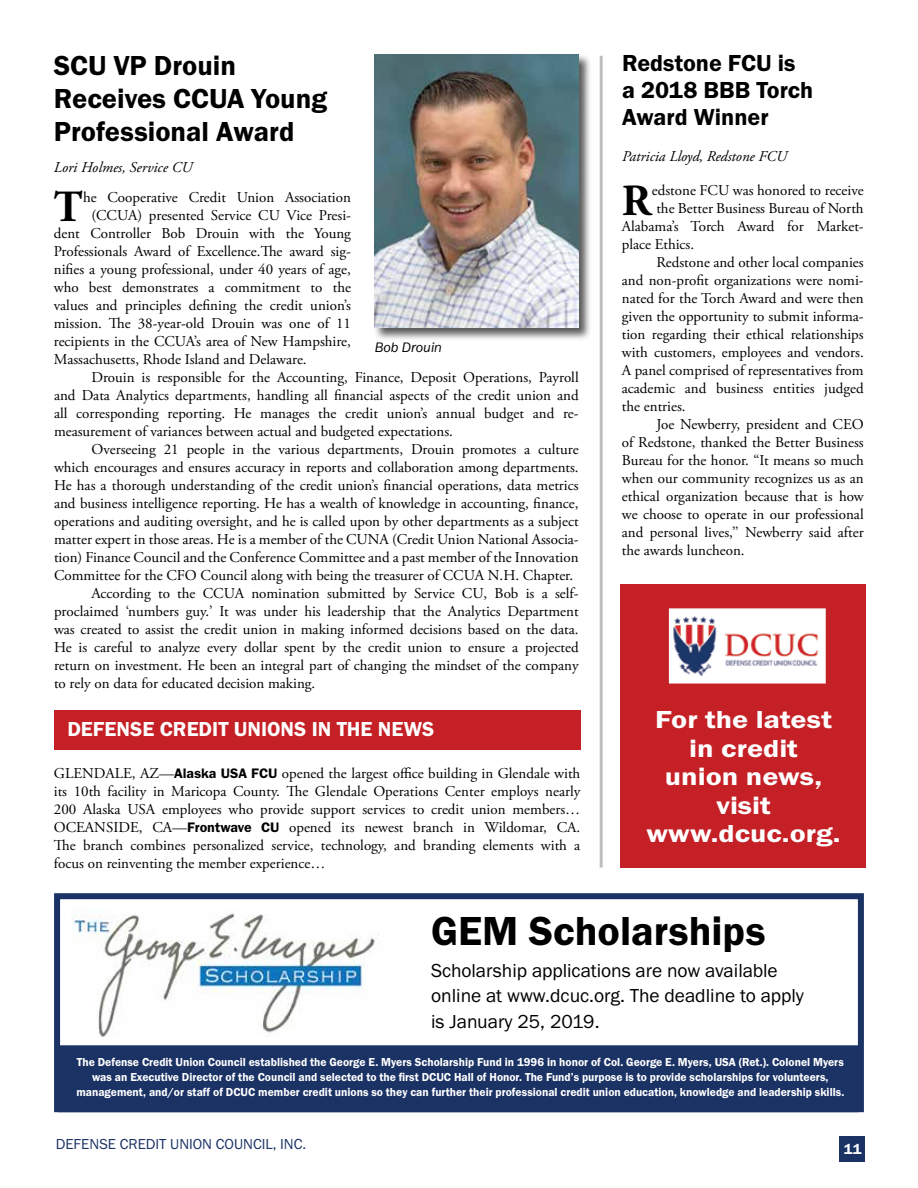
<style>
.page{position:relative;width:918px;height:1188px;background:#fff}
.page>*{position:absolute;margin:0;border:0;box-sizing:border-box;transform-origin:0 0}
.t1{font:700 44.55px "Adobe Garamond Pro";color:#000}
.t2{font:600 42px "Franklin Gothic FS";color:#000}
.t3{font:600 28.5px/33px "Franklin Gothic FS";color:#000}
.t4{font:600 25.5px/28.5px "Franklin Gothic FS";color:#fff;text-align:center;scale:1.18 1}
.t5{font:600 24px/27px "Franklin Gothic FS";color:#000}
.t6{font:600 21px "Franklin Gothic FS";color:#fff}
.t7{font:19.5px/25.5px "Franklin Gothic FS";letter-spacing:-.005em;color:#000}
.t8{font:15px/18px "Adobe Garamond Pro";color:#000;text-align:justify}
.t9{font:italic 15px "Adobe Garamond Pro";color:#000}
.t10{font:15px "Franklin Gothic FS";color:#1b3265}
.t11{font:600 15px "Franklin Gothic FS";color:#fff}
.t12{font:italic 14.25px "Franklin Gothic FS";color:#000}
.t13{font:600 12px/15px "Franklin Gothic FS";color:#fff;text-align:center;scale:.96 1}
.s1{font-family:"Franklin Gothic FS";font-weight:600;font-size:14.25px}
</style>
<div class="page">
<div style="left:54px;top:893px;width:810px;height:219px;border:6px solid #1b3265"></div>
<div style="left:839px;top:1136px;width:26px;height:26px;background:#1b3265"></div>
<hr style="left:600px;top:56px;width:3px;height:812px;background:#bcbec0">
<div style="left:373px;top:53px;width:219px;height:288px;background:#000;opacity:.65"></div>
<img style="left:374px;top:54px;width:205px;height:274px">
<div style="left:58px;top:1045px;width:801px;height:67px;background:#1b3265"></div>
<img style="left:73px;top:913px;width:306px;height:124px">
<div style="left:54px;top:710px;width:526px;height:40px;background:#c42026"></div>
<div style="left:621px;top:584px;width:245px;height:284px;background:#c42026"></div>
<img style="left:673px;top:612px;width:149px;height:68px">
<div style="left:669px;top:608px;width:157px;height:76px;border:3px solid #fff"></div>
<h3 class="t3" style="left:54px;top:49px;width:275px">SCU VP Drouin<br>Receives CCUA Young<br>Professional Award</h3>
<p class="t9" style="left:54px;top:158px;width:140px">Lori Holmes, Service CU</p>
<h1 class="t1" style="left:54px;top:181px;width:30px">T</h1>
<p class="t8" style="left:83px;top:189px;width:269px">he Cooperative Credit Union Association</p>
<p class="t8" style="left:91px;top:207px;width:261px">(CCUA) presented Service CU Vice Presi-</p>
<p class="t8" style="left:54px;top:225px;width:299px">dent Controller Bob Drouin with the Young</p>
<p class="t8" style="left:54px;top:243px;width:299px">Professionals Award of Excellence.The award sig-</p>
<p class="t8" style="left:54px;top:261px;width:299px">nifies a young professional, under 40 years of age,</p>
<p class="t8" style="left:54px;top:279px;width:299px">who best demonstrates a commitment to the</p>
<p class="t8" style="left:54px;top:297px;width:299px">values and principles defining the credit union’s</p>
<p class="t8" style="left:54px;top:315px;width:299px">mission. The 38-year-old Drouin was one of 11</p>
<p class="t8" style="left:54px;top:333px;width:299px">recipients in the CCUA’s area of New Hampshire,</p>
<p class="t8" style="left:54px;top:351px;width:254px">Massachusetts, Rhode Island and Delaware.</p>
<p class="t12" style="left:375px;top:339px;width:69px">Bob Drouin</p>
<p class="t8" style="left:54px;top:369px;width:526px;text-indent:38px">Drouin is responsible for the Accounting, Finance, Deposit Operations, Payroll and Data Analytics departments, handling all financial aspects of the credit union and all corresponding reporting. He manages the credit union’s annual budget and re&shy;measurement of variances between actual and budgeted expectations.</p>
<p class="t8" style="left:92px;top:441px;width:489px">Overseeing 21 people in the various departments, Drouin promotes a culture</p>
<p class="t8" style="left:54px;top:459px;width:526px">which encourages and ensures accuracy in reports and collaboration among departments.</p>
<p class="t8" style="left:54px;top:477px;width:526px">He has a thorough understanding of the credit union’s financial operations, data metrics</p>
<p class="t8" style="left:54px;top:495px;width:526px">and business intelligence reporting. He has a wealth of knowledge in accounting, finance,</p>
<p class="t8" style="left:54px;top:513px;width:526px">operations and auditing oversight, and he is called upon by other departments as a subject</p>
<p class="t8" style="left:54px;top:531px;width:526px">matter expert in those areas. He is a member of the CUNA (Credit Union National Associa-</p>
<p class="t8" style="left:54px;top:549px;width:526px">tion) Finance Council and the Conference Committee and a past member of the Innovation</p>
<p class="t8" style="left:54px;top:567px;width:521px">Committee for the CFO Council along with being the treasurer of CCUA N.H. Chapter.</p>
<p class="t8" style="left:92px;top:585px;width:489px">According to the CCUA nomination submitted by Service CU, Bob is a self-</p>
<p class="t8" style="left:54px;top:603px;width:526px">proclaimed ‘numbers guy.’ It was under his leadership that the Analytics Department</p>
<p class="t8" style="left:54px;top:621px;width:526px">was created to assist the credit union in making informed decisions based on the data.</p>
<p class="t8" style="left:54px;top:639px;width:526px">He is careful to analyze every dollar spent by the credit union to ensure a projected</p>
<p class="t8" style="left:54px;top:657px;width:526px">return on investment. He been an integral part of changing the mindset of the company</p>
<p class="t8" style="left:54px;top:675px;width:263px">to rely on data for educated decision making.</p>
<h3 class="t6" style="left:67px;top:718px;width:368px">DEFENSE CREDIT UNIONS IN THE NEWS</h3>
<p class="t8" style="left:54px;top:765px;width:528px">GLENDALE, AZ—<span class="s1">Alaska USA FCU</span> opened the largest office building in Glendale with its 10th facility in Maricopa County. The Glendale Operations Center employs nearly 200 Alaska USA employees who provide support services to credit union members… OCEANSIDE, CA—<span class="s1">Frontwave CU</span> opened its newest branch in Wildomar, CA.<br>The branch combines personalized service, technology, and branding elements with a focus on reinventing the member experience…</p>
<h3 class="t5" style="left:622px;top:50px;width:193px">Redstone FCU is a 2018 BBB Torch<br>Award Winner</h3>
<p class="t9" style="left:622px;top:147px;width:167px">Patricia Lloyd, Redstone FCU</p>
<h1 class="t1" style="left:622px;top:175px;width:31px">R</h1>
<p class="t8" style="left:652px;top:182px;width:213px">edstone FCU was honored to receive</p>
<p class="t8" style="left:656px;top:200px;width:209px">the Better Business Bureau of North</p>
<p class="t8" style="left:622px;top:218px;width:243px">Alabama’s Torch Award for Market-</p>
<p class="t8" style="left:622px;top:236px;width:74px">place Ethics.</p>
<p class="t8" style="left:656px;top:254px;width:209px">Redstone and other local companies</p>
<p class="t8" style="left:622px;top:272px;width:243px">and non-profit organizations were nomi-</p>
<p class="t8" style="left:622px;top:290px;width:243px">nated for the Torch Award and were then</p>
<p class="t8" style="left:622px;top:308px;width:243px">given the opportunity to submit informa-</p>
<p class="t8" style="left:622px;top:326px;width:243px">tion regarding their ethical relationships</p>
<p class="t8" style="left:622px;top:344px;width:243px">with customers, employees and vendors.</p>
<p class="t8" style="left:622px;top:362px;width:243px">A panel comprised of representatives from</p>
<p class="t8" style="left:622px;top:380px;width:243px">academic and business entities judged</p>
<p class="t8" style="left:622px;top:398px;width:65px">the entries.</p>
<p class="t8" style="left:656px;top:416px;width:209px">Joe Newberry, president and CEO</p>
<p class="t8" style="left:622px;top:434px;width:243px">of Redstone, thanked the Better Business</p>
<p class="t8" style="left:622px;top:452px;width:243px">Bureau for the honor. “It means so much</p>
<p class="t8" style="left:622px;top:470px;width:243px">when our community recognizes us as an</p>
<p class="t8" style="left:622px;top:488px;width:243px">ethical organization because that is how</p>
<p class="t8" style="left:622px;top:506px;width:243px">we choose to operate in our professional</p>
<p class="t8" style="left:622px;top:524px;width:243px">and personal lives,’’ Newberry said after</p>
<p class="t8" style="left:622px;top:542px;width:124px">the awards luncheon.</p>
<h3 class="t4" style="left:647px;top:706px;width:166px">For the latest in credit<br>union news, visit www.dcuc.org.</h3>
<h2 class="t2" style="left:431px;top:908px;width:336px">GEM Scholarships</h2>
<h3 class="t7" style="left:431px;top:958px;width:374px">Scholarship applications are now available online at www.dcuc.org. The deadline to apply is January 25, 2019.</h3>
<p class="t13" style="left:76px;top:1055px;width:801px">The Defense Credit Union Council established the George E. Myers Scholarship Fund in 1996 in honor of Col. George E. Myers, USA (Ret.). Colonel Myers was an Executive Director of the Council and selected to the first DCUC Hall of Honor. The Fund’s purpose is to provide scholarships for volunteers, management, and/or staff of DCUC member credit unions so they can further their professional credit union education, knowledge and leadership skills.</p>
<p class="t10" style="left:56px;top:1136px;width:252px">DEFENSE CREDIT UNION COUNCIL, INC.</p>
<p class="t11" style="left:844px;top:1141px;width:19px">11</p>
</div>
